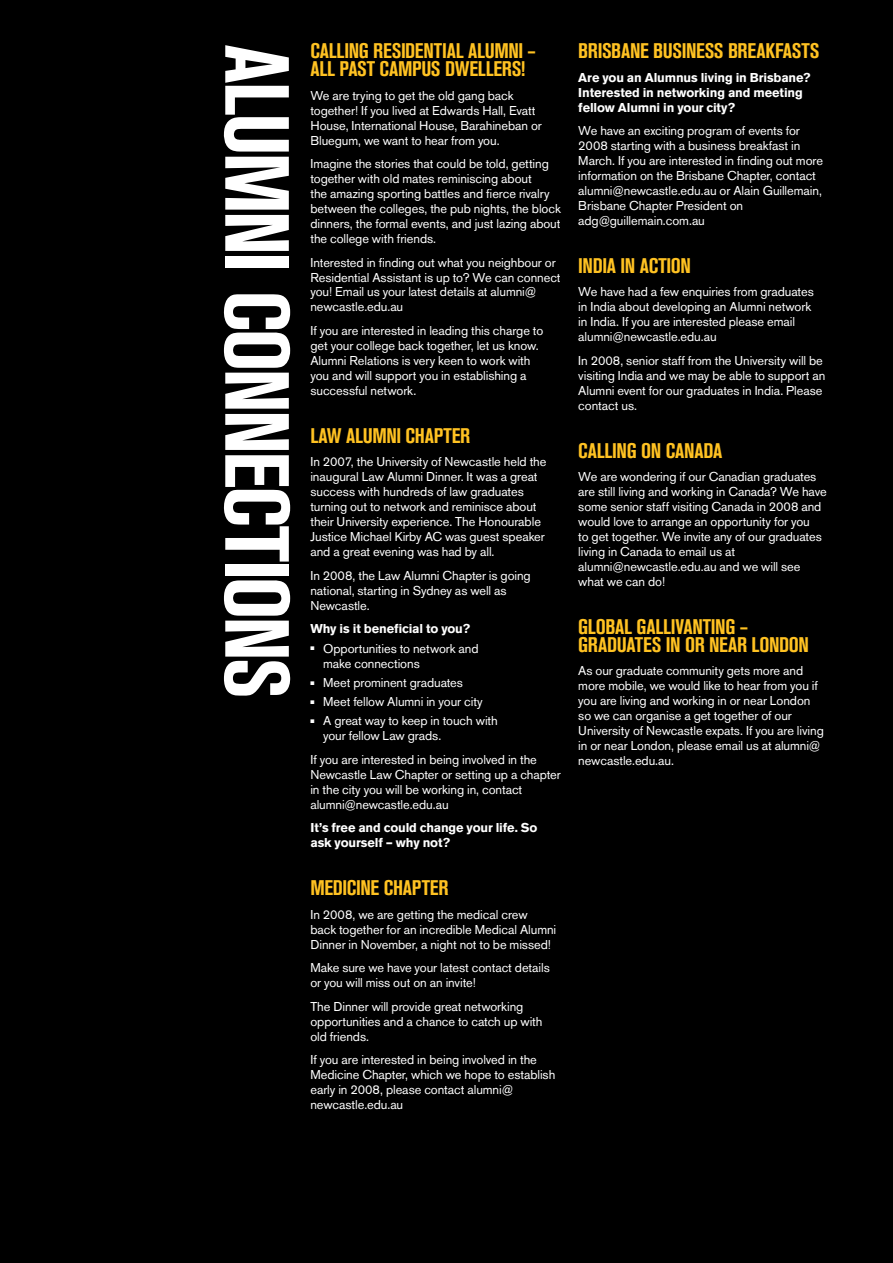
<style>
.page{position:relative;width:893px;height:1263px;background:#000}
.page>*{position:absolute;margin:0;border:0;box-sizing:border-box;transform-origin:0 0}
.t1{font:700 90px "Akzidenz Grot Con BQ";letter-spacing:-.04em;color:#fff}
.t2{font:700 21px/18px "Akzidenz Grot Con BQ";letter-spacing:-.01em;color:#ffc222}
.t3{font:12.75px/15px "Akzidenz Grotesk BQ";letter-spacing:-.005em;color:#fff}
.t4{font:700 12.75px/15px "Akzidenz Grotesk BQ";letter-spacing:-.01em;color:#fff}
</style>
<div class="page">
<h1 class="t1" style="left:308px;top:44px;width:656px;rotate:90deg">ALUMNI CONNECTIONS</h1>
<h2 class="t2" style="left:310px;top:42px;width:227px">CALLING RESIDENTIAL ALUMNI –<br>ALL PAST CAMPUS DWELLERS!</h2>
<p class="t3" style="left:310px;top:88px;width:233px">We are trying to get the old gang back together! If you lived at Edwards Hall, Evatt House, International House, Barahineban or Bluegum, we want to hear from you.</p>
<p class="t3" style="left:310px;top:156px;width:252px">Imagine the stories that could be told, getting together with old mates reminiscing about<br>the amazing sporting battles and fierce rivalry between the colleges, the pub nights, the block dinners, the formal events, and just lazing about the college with friends.</p>
<p class="t3" style="left:310px;top:255px;width:252px">Interested in finding out what you neighbour or Residential Assistant is up to? We can connect you! Email us your latest details at alumni@ newcastle.edu.au</p>
<p class="t3" style="left:310px;top:323px;width:234px">If you are interested in leading this charge to get your college back together, let us know.<br>Alumni Relations is very keen to work with you and will support you in establishing a successful network.</p>
<h2 class="t2" style="left:310px;top:427px;width:161px">LAW ALUMNI CHAPTER</h2>
<p class="t3" style="left:310px;top:454px;width:238px">In 2007, the University of Newcastle held the inaugural Law Alumni Dinner. It was a great success with hundreds of law graduates turning out to network and reminisce about their University experience. The Honourable Justice Michael Kirby AC was guest speaker and a great evening was had by all.</p>
<p class="t3" style="left:310px;top:568px;width:222px">In 2008, the Law Alumni Chapter is going national, starting in Sydney as well as<br>Newcastle.</p>
<p class="t4" style="left:310px;top:622px;width:161px">Why is it beneficial to you?</p>
<p class="t3" style="left:323px;top:641px;width:157px;text-indent:-13px">■ Opportunities to network and make connections</p>
<p class="t3" style="left:310px;top:675px;width:154px">■ Meet prominent graduates</p>
<p class="t3" style="left:310px;top:694px;width:174px">■ Meet fellow Alumni in your city</p>
<p class="t3" style="left:323px;top:713px;width:176px;text-indent:-13px">■ A great way to keep in touch with your fellow Law grads.</p>
<p class="t3" style="left:310px;top:752px;width:252px">If you are interested in being involved in the Newcastle Law Chapter or setting up a chapter in the city you will be working in, contact alumni@newcastle.edu.au</p>
<p class="t4" style="left:310px;top:821px;width:229px">It’s free and could change your life. So ask yourself – why not?</p>
<h2 class="t2" style="left:310px;top:879px;width:140px">MEDICINE CHAPTER</h2>
<p class="t3" style="left:310px;top:907px;width:247px">In 2008, we are getting the medical crew back together for an incredible Medical Alumni<br>Dinner in November, a night not to be missed!</p>
<p class="t3" style="left:310px;top:960px;width:241px">Make sure we have your latest contact details or you will miss out on an invite!</p>
<p class="t3" style="left:310px;top:999px;width:234px">The Dinner will provide great networking opportunities and a chance to catch up with old friends.</p>
<p class="t3" style="left:310px;top:1052px;width:246px">If you are interested in being involved in the Medicine Chapter, which we hope to establish early in 2008, please contact alumni@ newcastle.edu.au</p>
<h2 class="t2" style="left:578px;top:42px;width:242px">BRISBANE BUSINESS BREAKFASTS</h2>
<p class="t4" style="left:578px;top:70px;width:234px">Are you an Alumnus living in Brisbane?<br>Interested in networking and meeting fellow Alumni in your city?</p>
<p class="t3" style="left:578px;top:123px;width:246px">We have an exciting program of events for 2008 starting with a business breakfast in March. If you are interested in finding out more information on the Brisbane Chapter, contact alumni@newcastle.edu.au or Alain Guillemain, Brisbane Chapter President on adg@guillemain.com.au</p>
<h2 class="t2" style="left:578px;top:257px;width:114px">INDIA IN ACTION</h2>
<p class="t3" style="left:578px;top:284px;width:237px">We have had a few enquiries from graduates in India about developing an Alumni network in India. If you are interested please email alumni@newcastle.edu.au</p>
<p class="t3" style="left:578px;top:353px;width:249px">In 2008, senior staff from the University will be visiting India and we may be able to support an Alumni event for our graduates in India. Please contact us.</p>
<h2 class="t2" style="left:578px;top:442px;width:146px">CALLING ON CANADA</h2>
<p class="t3" style="left:578px;top:469px;width:250px">We are wondering if our Canadian graduates are still living and working in Canada? We have some senior staff visiting Canada in 2008 and would love to arrange an opportunity for you<br>to get together. We invite any of our graduates living in Canada to email us at alumni@newcastle.edu.au and we will see what we can do!</p>
<h2 class="t2" style="left:578px;top:618px;width:232px">GLOBAL GALLIVANTING –<br>GRADUATES IN OR NEAR LONDON</h2>
<p class="t3" style="left:578px;top:663px;width:247px">As our graduate community gets more and more mobile, we would like to hear from you if you are living and working in or near London so we can organise a get together of our University of Newcastle expats. If you are living in or near London, please email us at alumni@ newcastle.edu.au.</p>
</div>
